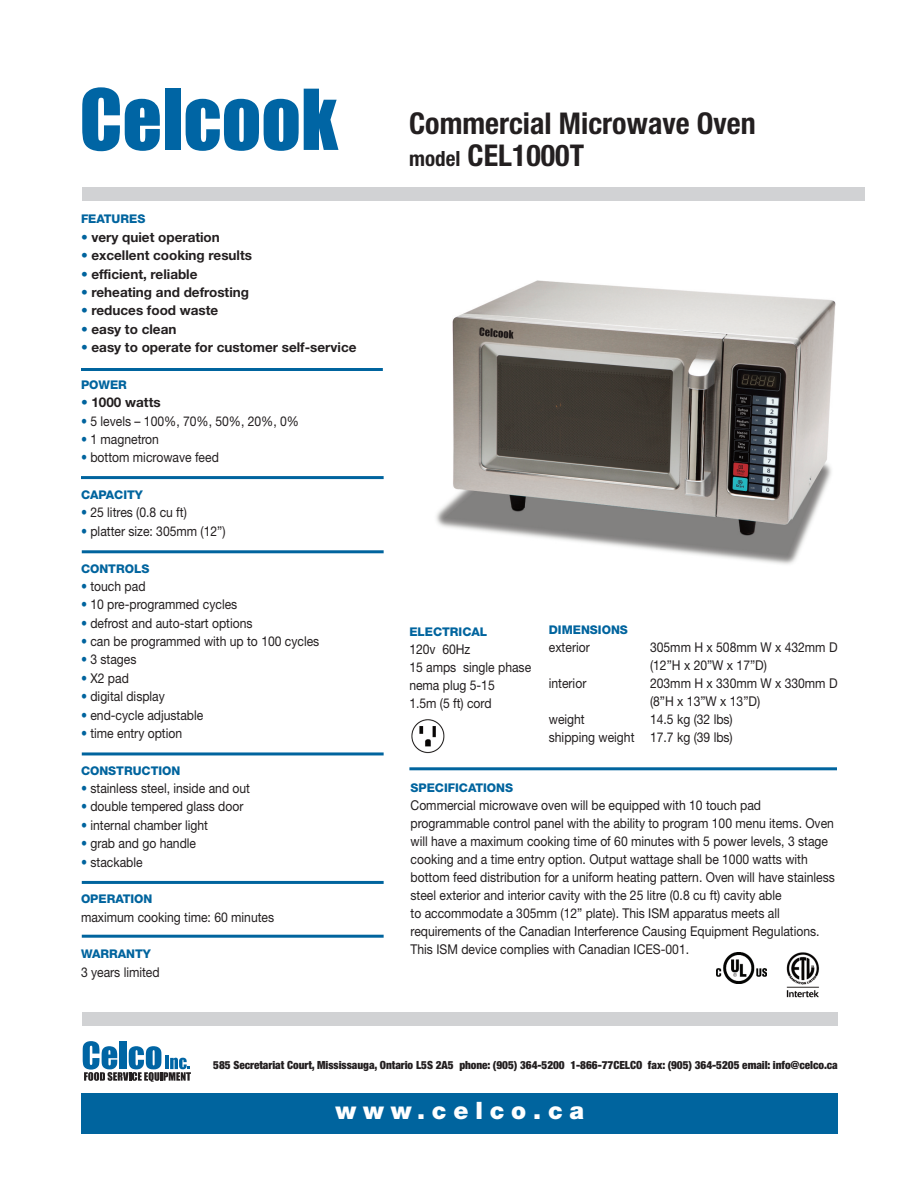
<style>
.page{position:relative;width:918px;height:1188px;background:#fff}
.page>*{position:absolute;margin:0;border:0;box-sizing:border-box;transform-origin:0 0}
.t1{font:700 condensed 30px/31.5px "Helvetica Neue";color:#231f20}
.t2{font:900 24px "Helvetica Neue";letter-spacing:.285em;color:#fff}
.t3{font:13.5px/18px "Helvetica Neue";color:#231f20;scale:.9 1}
.t4{font:700 13.5px "Helvetica Neue";color:#231f20}
.t5{font:800 12px "Helvetica Neue";color:#00649e}
.t6{font:900 condensed 11.25px "Helvetica Neue";letter-spacing:-.005em;color:#231f20}
.s1{color:#00649e}
.s2{font-size:21px}
</style>
<div class="page">
<img style="left:436px;top:280px;width:400px;height:285px">
<hr style="left:81px;top:368px;width:302px;height:3px;background:#00649e">
<hr style="left:81px;top:476px;width:303px;height:3px;background:#00649e">
<hr style="left:82px;top:752px;width:302px;height:3px;background:#00649e">
<hr style="left:82px;top:881px;width:302px;height:3px;background:#00649e">
<hr style="left:82px;top:935px;width:302px;height:3px;background:#00649e">
<hr style="left:82px;top:550px;width:302px;height:3px;background:#00649e">
<svg style="left:82px;top:87px;width:78px;height:64px"></svg>
<div style="left:165px;top:89px;width:16px;height:61px;background:#0065a4"></div>
<svg style="left:186px;top:89px;width:152px;height:62px"></svg>
<div style="left:82px;top:188px;width:783px;height:13px;background:#d1d2d4"></div>
<div style="left:82px;top:1094px;width:756px;height:40px;background:#00649e"></div>
<div style="left:82px;top:1012px;width:756px;height:14px;background:#d1d2d4"></div>
<svg style="left:83px;top:1041px;width:108px;height:41px"></svg>
<svg style="left:733px;top:952px;width:12px;height:1px"></svg>
<img style="left:717px;top:953px;width:50px;height:30px">
<img style="left:786px;top:952px;width:34px;height:46px">
<hr style="left:409px;top:767px;width:428px;height:3px;background:#00649e">
<img style="left:411px;top:720px;width:34px;height:34px">
<p class="t5" style="left:81px;top:215px;width:66px">FEATURES</p>
<p class="t4" style="left:81px;top:232px;width:140px"><span class="s1">•</span> very quiet operation</p>
<p class="t4" style="left:81px;top:251px;width:173px"><span class="s1">•</span> excellent cooking results</p>
<p class="t4" style="left:81px;top:269px;width:118px"><span class="s1">•</span> efficient, reliable</p>
<p class="t4" style="left:81px;top:287px;width:170px"><span class="s1">•</span> reheating and defrosting</p>
<p class="t4" style="left:81px;top:306px;width:139px"><span class="s1">•</span> reduces food waste</p>
<p class="t4" style="left:81px;top:324px;width:97px"><span class="s1">•</span> easy to clean</p>
<p class="t4" style="left:81px;top:342px;width:277px"><span class="s1">•</span> easy to operate for customer self-service</p>
<p class="t5" style="left:81px;top:380px;width:47px">POWER</p>
<p class="t4" style="left:81px;top:398px;width:81px"><span class="s1">•</span> 1000 watts</p>
<p class="t3" style="left:81px;top:413px;width:244px"><span class="s1">•</span> 5 levels – 100%, 70%, 50%, 20%, 0%</p>
<p class="t3" style="left:81px;top:432px;width:88px"><span class="s1">•</span> 1 magnetron</p>
<p class="t3" style="left:81px;top:450px;width:155px"><span class="s1">•</span> bottom microwave feed</p>
<p class="t5" style="left:81px;top:491px;width:63px">CAPACITY</p>
<p class="t3" style="left:81px;top:505px;width:119px"><span class="s1">•</span> 25 litres (0.8 cu ft)</p>
<p class="t3" style="left:81px;top:523px;width:162px"><span class="s1">•</span> platter size: 305mm (12”)</p>
<p class="t5" style="left:81px;top:564px;width:70px">CONTROLS</p>
<p class="t3" style="left:81px;top:579px;width:73px"><span class="s1">•</span> touch pad</p>
<p class="t3" style="left:81px;top:597px;width:175px"><span class="s1">•</span> 10 pre-programmed cycles</p>
<p class="t3" style="left:81px;top:615px;width:192px"><span class="s1">•</span> defrost and auto-start options</p>
<p class="t3" style="left:81px;top:634px;width:266px"><span class="s1">•</span> can be programmed with up to 100 cycles</p>
<p class="t3" style="left:81px;top:652px;width:63px"><span class="s1">•</span> 3 stages</p>
<p class="t3" style="left:81px;top:670px;width:55px"><span class="s1">•</span> X2 pad</p>
<p class="t3" style="left:81px;top:689px;width:95px"><span class="s1">•</span> digital display</p>
<p class="t3" style="left:81px;top:707px;width:137px"><span class="s1">•</span> end-cycle adjustable</p>
<p class="t3" style="left:81px;top:726px;width:114px"><span class="s1">•</span> time entry option</p>
<p class="t5" style="left:81px;top:766px;width:101px">CONSTRUCTION</p>
<p class="t3" style="left:81px;top:781px;width:189px"><span class="s1">•</span> stainless steel, inside and out</p>
<p class="t3" style="left:81px;top:799px;width:182px"><span class="s1">•</span> double tempered glass door</p>
<p class="t3" style="left:81px;top:817px;width:143px"><span class="s1">•</span> internal chamber light</p>
<p class="t3" style="left:81px;top:836px;width:129px"><span class="s1">•</span> grab and go handle</p>
<p class="t3" style="left:81px;top:854px;width:70px"><span class="s1">•</span> stackable</p>
<p class="t5" style="left:81px;top:895px;width:73px">OPERATION</p>
<p class="t3" style="left:81px;top:909px;width:216px">maximum cooking time: 60 minutes</p>
<p class="t5" style="left:81px;top:950px;width:71px">WARRANTY</p>
<p class="t3" style="left:81px;top:964px;width:89px">3 years limited</p>
<h1 class="t1" style="left:409px;top:106px;width:348px">Commercial Microwave Oven <span class="s2">model</span> CEL1000T</h1>
<p class="t5" style="left:409px;top:627px;width:79px">ELECTRICAL</p>
<p class="t3" style="left:409px;top:641px;width:137px">120v 60Hz<br>15 amps single phase nema plug 5-15<br>1.5m (5 ft) cord</p>
<p class="t5" style="left:549px;top:626px;width:81px">DIMENSIONS</p>
<p class="t3" style="left:549px;top:640px;width:47px">exterior</p>
<p class="t3" style="left:650px;top:640px;width:210px">305mm H x 508mm W x 432mm D (12”H x 20”W x 17”D)</p>
<p class="t3" style="left:549px;top:676px;width:43px">interior</p>
<p class="t3" style="left:650px;top:676px;width:210px">203mm H x 330mm W x 330mm D (8”H x 13”W x 13”D)</p>
<p class="t3" style="left:549px;top:712px;width:41px">weight</p>
<p class="t3" style="left:549px;top:712px;width:206px;text-align:right">14.5 kg (32 lbs)<br>shipping weight 17.7 kg (39 lbs)</p>
<p class="t5" style="left:411px;top:783px;width:104px">SPECIFICATIONS</p>
<p class="t3" style="left:411px;top:797px;width:473px">Commercial microwave oven will be equipped with 10 touch pad programmable control panel with the ability to program 100 menu items. Oven will have a maximum cooking time of 60 minutes with 5 power levels, 3 stage cooking and a time entry option. Output wattage shall be 1000 watts with bottom feed distribution for a uniform heating pattern. Oven will have stainless steel exterior and interior cavity with the 25 litre (0.8 cu ft) cavity able<br>to accommodate a 305mm (12” plate). This ISM apparatus meets all requirements of the Canadian Interference Causing Equipment Regulations.<br>This ISM device complies with Canadian ICES-001.</p>
<p class="t6" style="left:213px;top:1061px;width:626px">585 Secretariat Court, Mississauga, Ontario L5S 2A5 phone: (905) 364-5200 1-866-77CELCO fax: (905) 364-5205 email: info@celco.ca</p>
<h2 class="t2" style="left:335px;top:1102px;width:250px">www.celco.ca</h2>
</div>
